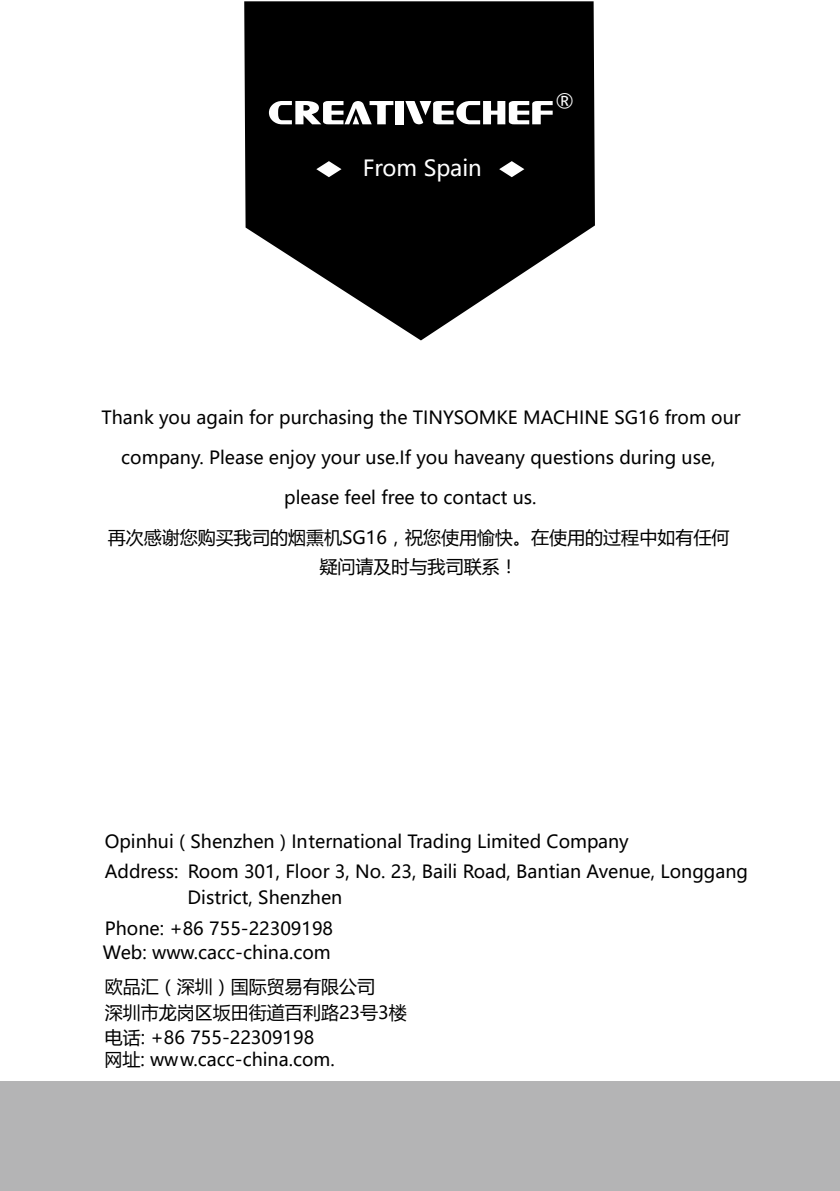
<style>
.page{position:relative;width:840px;height:1191px;background:#fff}
.page>*{position:absolute;margin:0;border:0;box-sizing:border-box;transform-origin:0 0}
.t1{font:22px "Microsoft Ya Hei";color:#fff}
.t2{font:20px "Microsoft Ya Hei";color:#fcfcfc}
.t3{font:18px/25.6px "Microsoft Ya Hei";color:#000}
</style>
<div class="page">
<div style="left:0;top:1081px;width:839px;height:110px;background:#b4b4b5"></div>
<svg style="left:244px;top:1px;width:350px;height:339px;fill:#000"></svg>
<div style="left:395px;top:101px;width:9px;height:23px;background:#fff"></div>
<svg style="left:405px;top:101px;width:147px;height:23px"></svg>
<svg style="left:269px;top:101px;width:124px;height:23px"></svg>
<svg style="left:316px;top:161px;width:208px;height:16px;background:#1f1f1f"></svg>
<p class="t1" style="left:362px;top:153px;width:120px">From Spain</p>
<p class="t2" style="left:555px;top:88px;width:21px">®</p>
<p class="t3" style="left:101px;top:404px;width:640px">Thank you again for purchasing the TINYSOMKE MACHINE SG16 from our</p>
<p class="t3" style="left:121px;top:444px;width:595px">company. Please enjoy your use.If you haveany questions during use,</p>
<p class="t3" style="left:284px;top:484px;width:254px">please feel free to contact us.</p>
<p class="t3" style="left:108px;top:522px;width:622px;line-height:29.6px;text-align:center">再次感谢您购买我司的烟熏机SG16，祝您使用愉快。在使用的过程中如有任何疑问请及时与我司联系！</p>
<p class="t3" style="left:105px;top:828px;width:525px">Opinhui ( Shenzhen ) International Trading Limited Company</p>
<p class="t3" style="left:187px;top:858px;width:561px;text-indent:-83px">Address: Room 301, Floor 3, No. 23, Baili Road, Bantian Avenue, Longgang<br>District, Shenzhen</p>
<p class="t3" style="left:103px;top:916px;width:232px;line-height:23.4px">Phone: +86 755-22309198<br>Web: www.cacc-china.com</p>
<p class="t3" style="left:105px;top:973px;width:303px">欧品汇（深圳）国际贸易有限公司<br>深圳市龙岗区坂田街道百利路23号3楼电话: +86 755-22309198</p>
<p class="t3" style="left:104px;top:1046px;width:232px">网址: www.cacc-china.com.</p>
</div>
